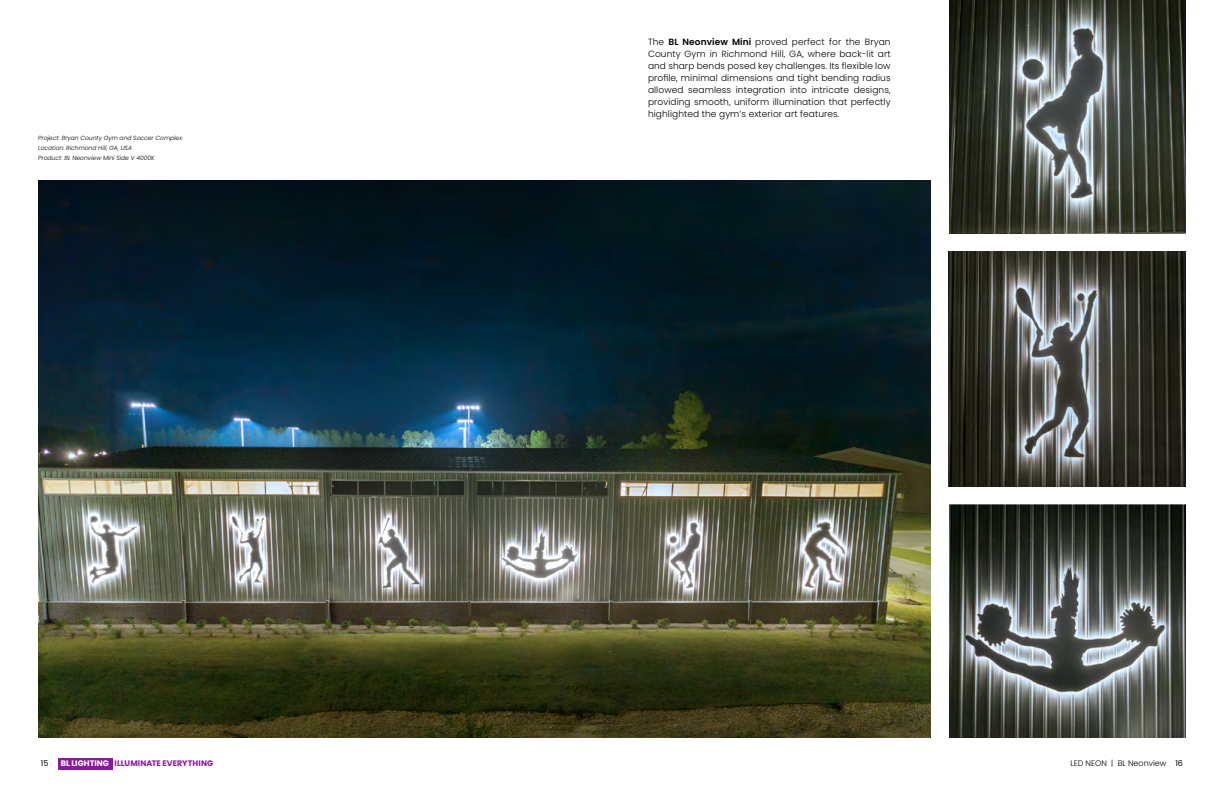
<style>
.page{position:relative;width:1224px;height:792px;background:#fff}
.page>*{position:absolute;margin:0;border:0;box-sizing:border-box;transform-origin:0 0}
.t1{font:300 9px/12px "Poppins";letter-spacing:.01em;color:#000;text-align:justify}
.t2{font:700 8px "Poppins";letter-spacing:.01em;color:#881b9c}
.t3{font:300 8px "Poppins";color:#000}
.t4{font:8px "Poppins";color:#000}
.t5{font:italic 300 6px/10px "Poppins";color:#000}
.s1{font-weight:600}
.s2{color:#fff}
.s3{font-weight:400}
</style>
<div class="page">
<img style="left:950px;top:0;width:235px;height:234px">
<img style="left:949px;top:504px;width:236px;height:234px">
<img style="left:38px;top:180px;width:893px;height:558px">
<img style="left:949px;top:252px;width:237px;height:234px">
<div style="left:58px;top:758px;width:54px;height:12px;background:#881b9c"></div>
<p class="t5" style="left:38px;top:133px;width:145px">Project: Bryan County Gym and Soccer Complex<br>Location: Richmond Hill, GA, USA<br>Product: BL Neonview Mini Side V 4000K</p>
<p class="t1" style="left:648px;top:36px;width:244px">The <span class="s1">BL Neonview Mini</span> proved perfect for the Bryan County Gym in Richmond Hill, GA, where back-lit art and sharp bends posed key challenges. Its flexible low profile, minimal dimensions and tight bending radius allowed seamless integration into intricate designs, providing smooth, uniform illumination that perfectly highlighted the gym’s exterior art features.</p>
<p class="t4" style="left:41px;top:759px;width:9px">15</p>
<p class="t2" style="left:61px;top:759px;width:154px"><span class="s2">BL LIGHTING</span> ILLUMINATE EVERYTHING</p>
<p class="t3" style="left:1070px;top:759px;width:114px">LED NEON | BL Neonview <span class="s3">16</span></p>
</div>
